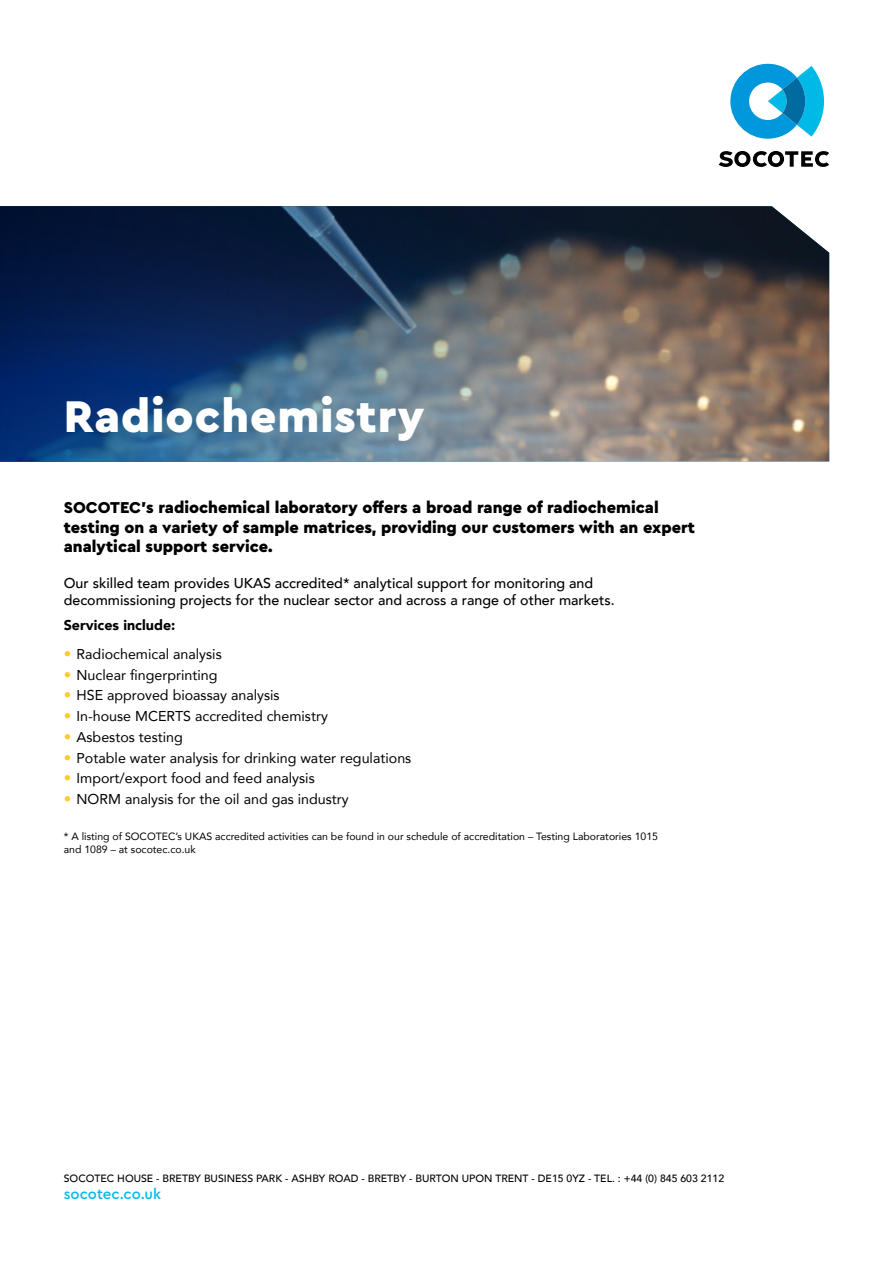
<style>
.page{position:relative;width:893px;height:1263px;background:#fff}
.page>*{position:absolute;margin:0;border:0;box-sizing:border-box;transform-origin:0 0}
.TITRAGE_BANDEAU{font:900 46.5px "Cera PRO";letter-spacing:.02em;color:#fff}
.TEXTE_INTRO{font:900 16.5px/19.5px "Cera PRO";color:#000}
.SOCOTEC_FR{font:500 15px "Cera PRO";color:#00b9e7}
.t1{font:14.25px "Avenir";color:#000}
.TEXTE_COURANT{font:500 14.25px/16.5px "Avenir";color:#000}
.TEXTE_COURANT-2{font:900 14.25px "Avenir";color:#000}
.TEXTE_COURANT-3{font:10.5px/13.5px "Avenir";color:#000}
.ADRESSE_SIGNATURE{font:500 10.5px "Avenir";color:#000}
.s1{font-weight:900;font-size:15px;color:#ffcb2b}
</style>
<div class="page">
<svg style="left:730px;top:64px;width:94px;height:75px"></svg>
<svg style="left:719px;top:151px;width:110px;height:16px"></svg>
<img style="left:585px;top:206px;width:244px;height:255px">
<svg style="left:0;top:206px;width:585px;height:255px;background:#324967"></svg>
<p class="TITRAGE_BANDEAU" style="left:64px;top:385px;width:362px">Radiochemistry</p>
<p class="TEXTE_INTRO" style="left:64px;top:497px;width:633px">SOCOTEC’s radiochemical laboratory offers a broad range of radiochemical testing on a variety of sample matrices, providing our customers with an expert analytical support service.</p>
<p class="TEXTE_COURANT" style="left:64px;top:574px;width:552px">Our skilled team provides UKAS accredited* analytical support for monitoring and decommissioning projects for the nuclear sector and across a range of other markets.</p>
<p class="TEXTE_COURANT-2" style="left:64px;top:612px;width:113px">Services include:</p>
<p class="t1" style="left:64px;top:642px;width:159px"><span class="s1">•</span> Radiochemical analysis</p>
<p class="t1" style="left:64px;top:663px;width:155px"><span class="s1">•</span> Nuclear fingerprinting</p>
<p class="t1" style="left:64px;top:684px;width:217px"><span class="s1">•</span> HSE approved bioassay analysis</p>
<p class="t1" style="left:64px;top:705px;width:266px"><span class="s1">•</span> In-house MCERTS accredited chemistry</p>
<p class="t1" style="left:64px;top:725px;width:121px"><span class="s1">•</span> Asbestos testing</p>
<p class="t1" style="left:64px;top:746px;width:349px"><span class="s1">•</span> Potable water analysis for drinking water regulations</p>
<p class="t1" style="left:64px;top:767px;width:252px"><span class="s1">•</span> Import/export food and feed analysis</p>
<p class="t1" style="left:64px;top:788px;width:286px"><span class="s1">•</span> NORM analysis for the oil and gas industry</p>
<p class="TEXTE_COURANT-3" style="left:64px;top:829px;width:596px">* A listing of SOCOTEC’s UKAS accredited activities can be found in our schedule of accreditation – Testing Laboratories 1015 and 1089 – at socotec.co.uk</p>
<p class="ADRESSE_SIGNATURE" style="left:64px;top:1169px;width:662px">SOCOTEC HOUSE - BRETBY BUSINESS PARK - ASHBY ROAD - BRETBY - BURTON UPON TRENT - DE15 0YZ - TEL. : +44 (0) 845 603 2112</p>
<p class="SOCOTEC_FR" style="left:64px;top:1184px;width:99px">socotec.co.uk</p>
</div>
